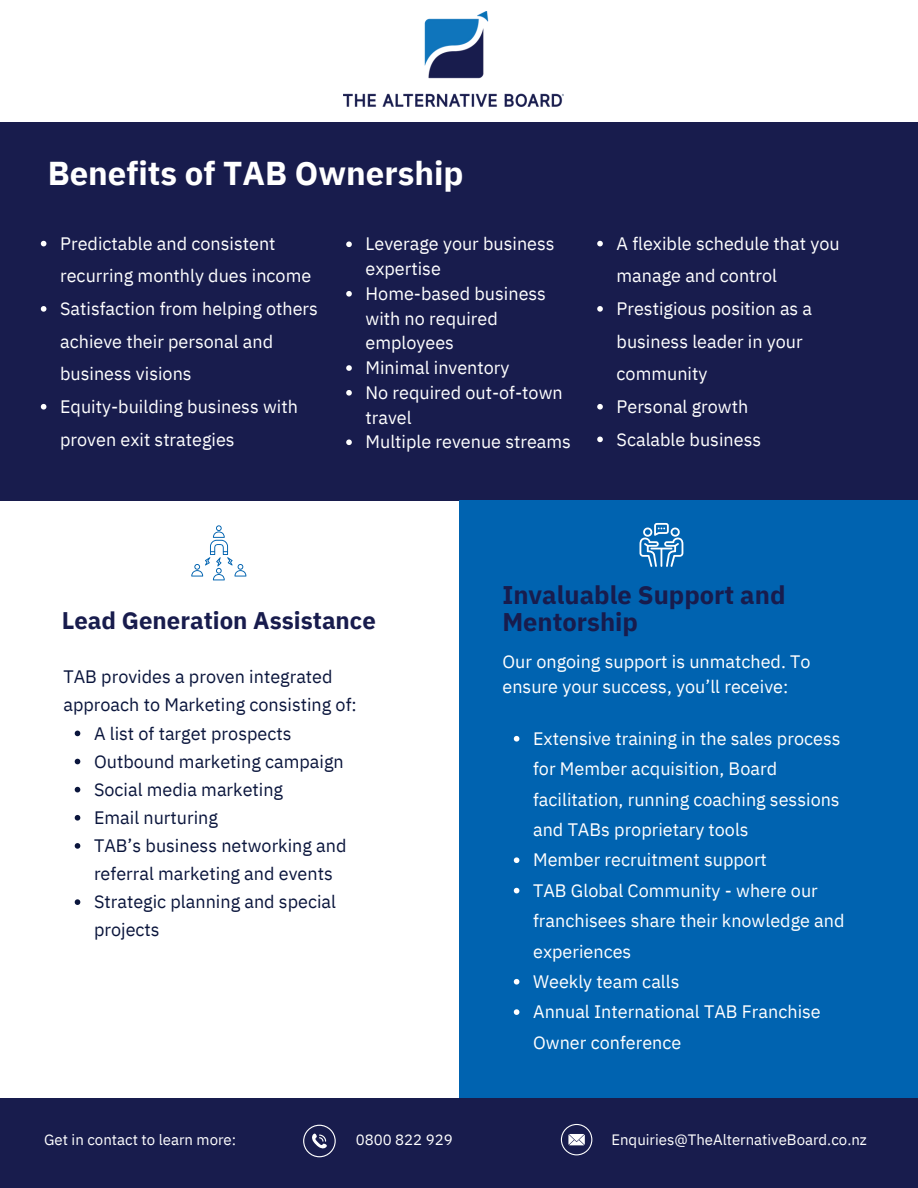
<style>
.page{position:relative;width:918px;height:1188px;background:#fff}
.page>*{position:absolute;margin:0;border:0;box-sizing:border-box;transform-origin:0 0}
.t1{font:700 33px "IBM Plex Sans";color:#fff}
.t2{font:700 25.5px/27px "IBM Plex Sans";color:#181c4d}
.t3{font:700 24px "IBM Plex Sans";color:#181c4d}
.t4{font:18px/32.7px "IBM Plex Sans";color:#fff}
.t5{font:18px/28.2px "IBM Plex Sans";color:#0a153c}
.t6{font:16.95px "IBM Plex Sans";color:#fff}
.t7{font:15px "IBM Plex Sans";color:#fff}
</style>
<div class="page">
<div style="left:0;top:122px;width:918px;height:378px;background:#181c4d"></div>
<div style="left:459px;top:500px;width:459px;height:603px;background:#0063b0"></div>
<svg style="left:191px;top:525px;width:55px;height:55px"></svg>
<svg style="left:640px;top:523px;width:43px;height:44px"></svg>
<svg style="left:75px;top:731px;width:5px;height:5px"></svg>
<svg style="left:75px;top:759px;width:5px;height:5px"></svg>
<svg style="left:75px;top:787px;width:5px;height:5px"></svg>
<svg style="left:75px;top:815px;width:5px;height:6px"></svg>
<svg style="left:75px;top:843px;width:5px;height:6px"></svg>
<svg style="left:75px;top:899px;width:5px;height:6px"></svg>
<svg style="left:514px;top:736px;width:5px;height:6px"></svg>
<svg style="left:514px;top:857px;width:5px;height:6px"></svg>
<svg style="left:514px;top:888px;width:5px;height:5px"></svg>
<svg style="left:514px;top:979px;width:5px;height:6px"></svg>
<svg style="left:514px;top:1009px;width:5px;height:6px"></svg>
<svg style="left:41px;top:241px;width:5px;height:5px"></svg>
<svg style="left:41px;top:306px;width:5px;height:6px"></svg>
<svg style="left:41px;top:404px;width:5px;height:6px"></svg>
<svg style="left:346px;top:241px;width:6px;height:6px"></svg>
<svg style="left:346px;top:291px;width:6px;height:6px"></svg>
<svg style="left:346px;top:365px;width:6px;height:6px"></svg>
<svg style="left:346px;top:390px;width:6px;height:6px"></svg>
<svg style="left:346px;top:439px;width:6px;height:6px"></svg>
<svg style="left:597px;top:241px;width:6px;height:5px"></svg>
<svg style="left:597px;top:306px;width:6px;height:6px"></svg>
<svg style="left:597px;top:404px;width:6px;height:6px"></svg>
<svg style="left:597px;top:437px;width:6px;height:5px"></svg>
<div style="left:11px;top:1099px;width:907px;height:89px;background:#181c4d"></div>
<img style="left:344px;top:12px;width:219px;height:94px">
<svg style="left:560px;top:1124px;width:32px;height:31px"></svg>
<svg style="left:303px;top:1125px;width:33px;height:33px"></svg>
<p class="t1" style="left:48px;top:151px;width:417px">Benefits of TAB Ownership</p>
<p class="t4" style="left:60px;top:227px;width:253px">Predictable and consistent recurring monthly dues income</p>
<p class="t4" style="left:60px;top:292px;width:259px">Satisfaction from helping others achieve their personal and business visions</p>
<p class="t4" style="left:60px;top:390px;width:239px">Equity-building business with proven exit strategies</p>
<p class="t4" style="left:366px;top:231px;width:191px;line-height:24.8px">Leverage your business expertise</p>
<p class="t4" style="left:366px;top:281px;width:182px;line-height:24.8px">Home-based business with no required employees</p>
<p class="t4" style="left:366px;top:351px;width:145px">Minimal inventory</p>
<p class="t4" style="left:366px;top:380px;width:199px;line-height:24.8px">No required out-of-town travel</p>
<p class="t4" style="left:366px;top:425px;width:207px">Multiple revenue streams</p>
<p class="t4" style="left:617px;top:227px;width:225px">A flexible schedule that you manage and control</p>
<p class="t4" style="left:617px;top:292px;width:197px">Prestigious position as a business leader in your community</p>
<p class="t4" style="left:617px;top:390px;width:133px">Personal growth</p>
<p class="t4" style="left:617px;top:422px;width:146px">Scalable business</p>
<p class="t3" style="left:62px;top:605px;width:316px">Lead Generation Assistance</p>
<p class="t5" style="left:63px;top:662px;width:295px">TAB provides a proven integrated approach to Marketing consisting of:</p>
<p class="t5" style="left:94px;top:719px;width:199px">A list of target prospects</p>
<p class="t5" style="left:94px;top:747px;width:251px">Outbound marketing campaign</p>
<p class="t5" style="left:94px;top:775px;width:191px">Social media marketing</p>
<p class="t5" style="left:94px;top:803px;width:125px">Email nurturing</p>
<p class="t5" style="left:94px;top:831px;width:254px">TAB’s business networking and referral marketing and events</p>
<p class="t5" style="left:94px;top:887px;width:244px">Strategic planning and special projects</p>
<p class="t2" style="left:502px;top:581px;width:285px">Invaluable Support and<br>Mentorship</p>
<p class="t4" style="left:503px;top:649px;width:310px;line-height:24.8px">Our ongoing support is unmatched. To ensure your success, you’ll receive:</p>
<p class="t4" style="left:533px;top:723px;width:309px;line-height:30.3px">Extensive training in the sales process for Member acquisition, Board facilitation, running coaching sessions and TABs proprietary tools</p>
<p class="t4" style="left:533px;top:843px;width:235px">Member recruitment support</p>
<p class="t4" style="left:533px;top:875px;width:313px;line-height:30.3px">TAB Global Community - where our franchisees share their knowledge and experiences</p>
<p class="t4" style="left:533px;top:965px;width:148px">Weekly team calls</p>
<p class="t4" style="left:533px;top:996px;width:289px;line-height:30.3px">Annual International TAB Franchise<br>Owner conference</p>
<p class="t6" style="left:549px;top:1122px;width:192px">www.reallygreatsite.com</p>
<p class="t7" style="left:44px;top:1130px;width:193px">Get in contact to learn more:</p>
<p class="t7" style="left:356px;top:1129px;width:99px">0800 822 929</p>
<p class="t7" style="left:611px;top:1130px;width:257px">Enquiries@TheAlternativeBoard.co.nz</p>
</div>
